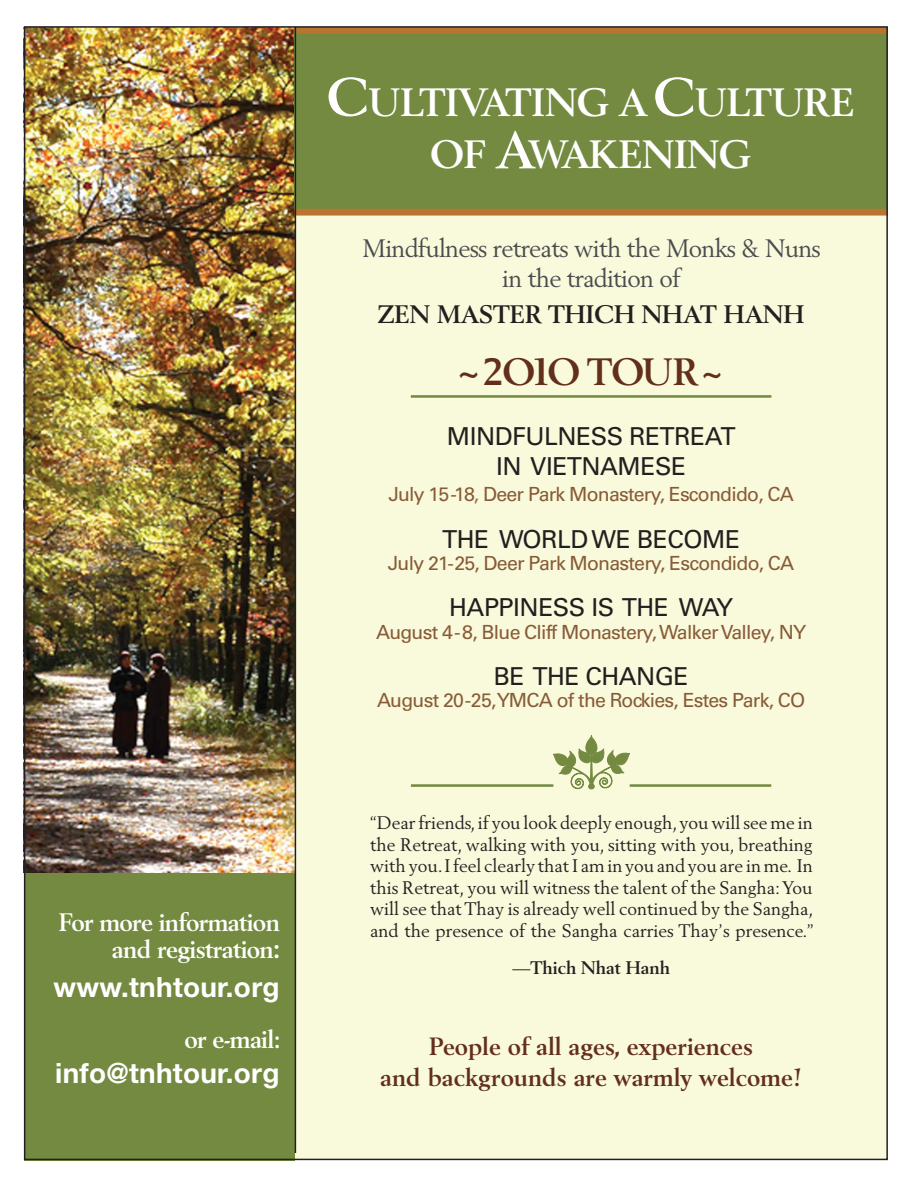
<style>
.page{position:relative;width:918px;height:1188px;background:#fff}
.page>*{position:absolute;margin:0;border:0;box-sizing:border-box;transform-origin:0 0}
.t1{font:700 39px/52.7px "Berling";color:#fff;text-align:center}
.t2{font:700 37.65px "Berling";color:#632e1b}
.t3{font:700 27.9px "Helvetica Neue";letter-spacing:.01em;color:#fff}
.t4{font:700 25.05px "Berling";color:#231f20}
.t5{font:24.9px/29.8px "Berling";letter-spacing:-.03em;color:#4b4c4d;text-align:center}
.t6{font:700 24.9px/26.8px "Berling";letter-spacing:-.03em;color:#fff;text-align:right}
.t7{font:24.75px/29.7px "Univers";letter-spacing:-.02em;color:#231f20;text-align:center}
.t8{font:700 24.6px/30.3px "Berling";color:#632e1b;text-align:center}
.t9{font:19.5px "Univers";letter-spacing:-.04em;color:#885b38}
.t10{font:18px/21.6px "Berling";color:#231f20;text-align:justify}
.t11{font:700 18px "Berling";color:#231f20}
.s1{font-size:27.9px}
.s2{font-size:53.1px}
.s3{font-size:38.85px}
.s4{font-size:37.8px}
.s5{font-size:38.25px}
.s6{color:#976e49}
.s7{font-weight:400}
</style>
<div class="page">
<div style="left:25px;top:28px;width:862px;height:1132px;background:#f9fadb"></div>
<img style="left:27px;top:29px;width:268px;height:844px">
<div style="left:295px;top:27px;width:593px;height:183px;background:#748a40"></div>
<div style="left:295px;top:209px;width:593px;height:7px;background:#b97530"></div>
<div style="left:24px;top:873px;width:271px;height:288px;background:#748a40"></div>
<hr style="left:411px;top:395px;width:360px;height:3px;background:#748a40">
<div style="left:295px;top:27px;width:592px;height:7px;background:#b97530"></div>
<hr style="left:295px;top:27px;width:1px;height:1126px;background:#231f20">
<hr style="left:411px;top:784px;width:142px;height:3px;background:#748a40">
<hr style="left:630px;top:784px;width:141px;height:3px;background:#748a40">
<svg style="left:553px;top:736px;width:77px;height:53px"></svg>
<h3 class="t6" style="left:59px;top:909px;width:223px">For more information and registration<span class="s1">:</span></h3>
<h3 class="t3" style="left:54px;top:970px;width:228px">www.tnhtour.org</h3>
<h3 class="t6" style="left:185px;top:1025px;width:98px">or e-mail:</h3>
<h3 class="t3" style="left:55px;top:1056px;width:226px">info@tnhtour.org</h3>
<h1 class="t1" style="left:326px;top:76px;width:530px"><span class="s2">C</span>ULTIVATING A <span class="s2">C</span>ULTURE<br>OF <span class="s2">A</span>WAKENING</h1>
<h3 class="t5" style="left:363px;top:233px;width:460px">Mindfulness retreats with the Monks &amp; Nuns in the tradition of</h3>
<h3 class="t4" style="left:378px;top:300px;width:428px">ZEN MASTER THICH NHAT HANH</h3>
<h2 class="t2" style="left:457px;top:349px;width:268px"><span class="s3">~</span><span class="s4">2</span>O<span class="s5">1</span>O TOUR~</h2>
<h3 class="t7" style="left:447px;top:421px;width:290px">MINDFULNESS RETREAT<br>IN VIETNAMESE</h3>
<p class="t9" style="left:388px;top:483px;width:407px">July 15-18<span class="s6">,</span> Deer Park Monastery, Escondido, CA</p>
<h3 class="t7" style="left:442px;top:524px;width:299px">THE WORLD WE BECOME</h3>
<p class="t9" style="left:388px;top:552px;width:408px">July 21-25, Deer Park Monastery, Escondido, CA</p>
<h3 class="t7" style="left:449px;top:593px;width:285px">HAPPINESS IS THE WAY</h3>
<p class="t9" style="left:376px;top:620px;width:432px">August 4-8, Blue Cliff Monastery, Walker Valley, NY</p>
<h3 class="t7" style="left:494px;top:661px;width:197px">BE THE CHANGE</h3>
<p class="t9" style="left:377px;top:689px;width:430px">August 20-25, YMCA of the Rockies, Estes Park, CO</p>
<p class="t10" style="left:370px;top:812px;width:445px">“Dear friends, if you look deeply enough, you will see me in the Retreat, walking with you, sitting with you, breathing with you. I feel clearly that I am in you and you are in me. In this Retreat, you will witness the talent of the Sangha: You will see that Thay is already well continued by the Sangha, and the presence of the Sangha carries Thay’s presence.”</p>
<p class="t11" style="left:512px;top:957px;width:159px"><span class="s7">—</span>Thich Nhat Hanh</p>
<h3 class="t8" style="left:380px;top:1032px;width:423px">People of all ages, experiences<br>and backgrounds are warmly welcome!</h3>
</div>
